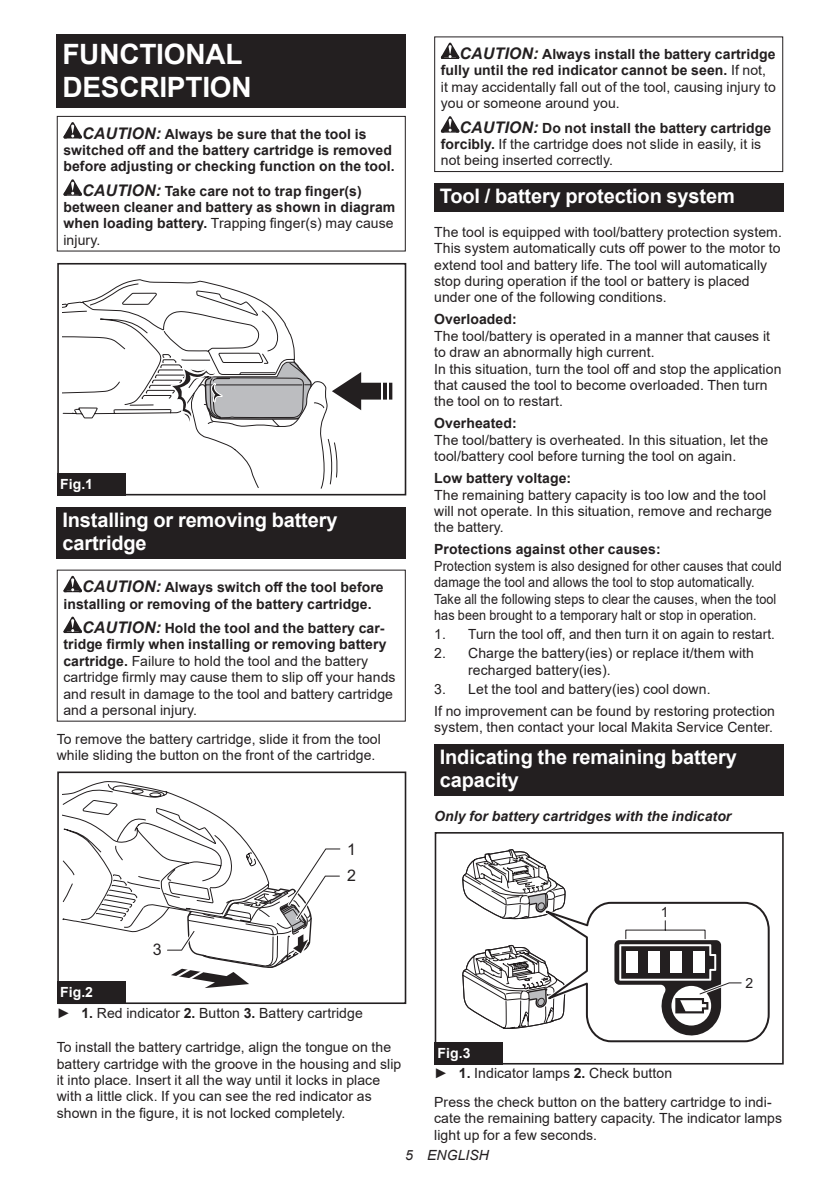
<style>
.page{position:relative;width:840px;height:1191px;background:#fff}
.page>*{position:absolute;margin:0;border:0;box-sizing:border-box;transform-origin:0 0}
.t1{font:700 28px/32.8px "Arial";letter-spacing:-.01em;color:#fff}
.t2{font:700 20px/23.4px "Arial";letter-spacing:-.01em;color:#fff}
.t3{font:16px/26.4px "Arial";color:#231f20}
.t4{font:14px/16.4px "Arial";letter-spacing:.005em;color:#231f20}
.t5{font:700 14px/16.4px "Arial";letter-spacing:.005em;color:#231f20}
.t6{font:14px/16.4px "Arial";letter-spacing:.005em;color:#231f20;scale:.9 1}
.t7{font:italic 700 14px "Arial";letter-spacing:.005em;color:#231f20}
.t8{font:italic 14px "Arial";letter-spacing:.005em;color:#231f20}
.t9{font:700 14px "Arial";color:#fff}
.s1{font-style:italic;font-size:16px}
.s2{font-weight:400}
.s3{font-weight:700;font-style:italic;font-size:16px}
.s4{font-weight:700}
.s5{font-weight:700;color:#fff}
</style>
<div class="page">
<div style="left:57px;top:34px;width:348px;height:74px;background:#231f20"></div>
<svg style="left:63px;top:122px;width:19px;height:16px"></svg>
<svg style="left:63px;top:179px;width:19px;height:17px"></svg>
<div style="left:57px;top:116px;width:348px;height:135px;border:1px solid #231f20"></div>
<svg style="left:63px;top:279px;width:330px;height:210px"></svg>
<div style="left:57px;top:467px;width:74px;height:28px;background:#fff"></div>
<div style="left:57px;top:263px;width:349px;height:232px;border:2px solid #231f20"></div>
<div style="left:57px;top:473px;width:68px;height:22px;background:#231f20"></div>
<div style="left:57px;top:507px;width:348px;height:52px;background:#231f20"></div>
<svg style="left:63px;top:576px;width:19px;height:16px"></svg>
<svg style="left:63px;top:616px;width:19px;height:17px"></svg>
<div style="left:57px;top:771px;width:349px;height:233px;border:2px solid #231f20"></div>
<svg style="left:63px;top:781px;width:280px;height:223px"></svg>
<div style="left:57px;top:981px;width:68px;height:23px;background:#231f20"></div>
<svg style="left:440px;top:43px;width:19px;height:16px"></svg>
<svg style="left:440px;top:116px;width:19px;height:17px"></svg>
<div style="left:434px;top:36px;width:348px;height:136px;border:1px solid #231f20"></div>
<div style="left:434px;top:183px;width:348px;height:29px;background:#231f20"></div>
<div style="left:434px;top:744px;width:348px;height:51px;background:#231f20"></div>
<svg style="left:461px;top:832px;width:309px;height:232px"></svg>
<div style="left:434px;top:1041px;width:68px;height:23px;background:#231f20"></div>
<h1 class="t1" style="left:62px;top:38px;width:191px">FUNCTIONAL<br>DESCRIPTION</h1>
<p class="t5" style="left:63px;top:125px;width:332px;text-indent:19px"><span class="s1">CAUTION:</span> Always be sure that the tool is switched off and the battery cartridge is removed before adjusting or checking function on the tool.</p>
<p class="t5" style="left:63px;top:183px;width:333px;text-indent:19px"><span class="s1">CAUTION:</span> Take care not to trap finger(s) between cleaner and battery as shown in diagram when loading battery. <span class="s2">Trapping finger(s) may cause injury.</span></p>
<p class="t9" style="left:60px;top:474px;width:34px">Fig.1</p>
<h2 class="t2" style="left:62px;top:508px;width:276px">Installing or removing battery cartridge</h2>
<p class="t5" style="left:63px;top:579px;width:321px;text-indent:19px"><span class="s1">CAUTION:</span> Always switch off the tool before installing or removing of the battery cartridge.</p>
<p class="t4" style="left:63px;top:620px;width:333px;text-indent:19px"><span class="s3">CAUTION:</span> <span class="s4">Hold the tool and the battery car&shy;tridge firmly when installing or removing battery cartridge.</span> Failure to hold the tool and the battery cartridge firmly may cause them to slip off your hands and result in damage to the tool and battery cartridge and a personal injury.</p>
<p class="t4" style="left:57px;top:730px;width:325px">To remove the battery cartridge, slide it from the tool while sliding the button on the front of the cartridge.</p>
<p class="t3" style="left:347px;top:836px;width:10px">1<br>2</p>
<p class="t3" style="left:153px;top:936px;width:10px">3</p>
<p class="t4" style="left:57px;top:982px;width:307px;line-height:20.2px"><span class="s5">Fig.2<br></span>► <span class="s4">1.</span> Red indicator <span class="s4">2.</span> Button <span class="s4">3.</span> Battery cartridge</p>
<p class="t4" style="left:57px;top:1039px;width:346px">To install the battery cartridge, align the tongue on the battery cartridge with the groove in the housing and slip it into place. Insert it all the way until it locks in place with a little click. If you can see the red indicator as shown in the figure, it is not locked completely.</p>
<p class="t4" style="left:440px;top:46px;width:336px;text-indent:19px"><span class="s3">CAUTION:</span> <span class="s4">Always install the battery cartridge fully until the red indicator cannot be seen.</span> If not, it may accidentally fall out of the tool, causing injury to you or someone around you.</p>
<p class="t4" style="left:440px;top:119px;width:331px;text-indent:19px"><span class="s3">CAUTION:</span> <span class="s4">Do not install the battery cartridge forcibly.</span> If the cartridge does not slide in easily, it is not being inserted correctly.</p>
<h2 class="t2" style="left:439px;top:185px;width:296px">Tool / battery protection system</h2>
<p class="t4" style="left:434px;top:224px;width:349px">The tool is equipped with tool/battery protection system.<br>This system automatically cuts off power to the motor to extend tool and battery life. The tool will automatically stop during operation if the tool or battery is placed under one of the following conditions.</p>
<p class="t5" style="left:434px;top:311px;width:84px">Overloaded:</p>
<p class="t4" style="left:434px;top:327px;width:348px">The tool/battery is operated in a manner that causes it to draw an abnormally high current.<br>In this situation, turn the tool off and stop the application that caused the tool to become overloaded. Then turn the tool on to restart.</p>
<p class="t5" style="left:434px;top:415px;width:84px">Overheated:</p>
<p class="t4" style="left:434px;top:431px;width:335px">The tool/battery is overheated. In this situation, let the tool/battery cool before turning the tool on again.</p>
<p class="t5" style="left:434px;top:470px;width:138px">Low battery voltage:</p>
<p class="t4" style="left:434px;top:486px;width:339px">The remaining battery capacity is too low and the tool will not operate. In this situation, remove and recharge the battery.</p>
<p class="t5" style="left:434px;top:541px;width:228px">Protections against other causes:</p>
<p class="t6" style="left:434px;top:557px;width:387px">Protection system is also designed for other causes that could damage the tool and allows the tool to stop automatically.<br>Take all the following steps to clear the causes, when the tool has been brought to a temporary halt or stop in operation.</p>
<p class="t4" style="left:434px;top:626px;width:342px">1. Turn the tool off, and then turn it on again to restart.</p>
<p class="t4" style="left:468px;top:645px;width:287px;text-indent:-34px">2. Charge the battery(ies) or replace it/them with recharged battery(ies).</p>
<p class="t4" style="left:434px;top:678px;width:342px;line-height:22px">3. Let the tool and battery(ies) cool down.<br>If no improvement can be found by restoring protection</p>
<p class="t4" style="left:434px;top:719px;width:340px">system, then contact your local Makita Service Center.</p>
<h2 class="t2" style="left:439px;top:745px;width:298px">Indicating the remaining battery capacity</h2>
<p class="t7" style="left:434px;top:806px;width:298px">Only for battery cartridges with the indicator</p>
<p class="t4" style="left:660px;top:904px;width:9px">1</p>
<p class="t4" style="left:745px;top:975px;width:9px">2</p>
<p class="t4" style="left:434px;top:1042px;width:239px;line-height:20.2px"><span class="s5">Fig.3<br></span>► <span class="s4">1.</span> Indicator lamps <span class="s4">2.</span> Check button</p>
<p class="t4" style="left:434px;top:1093px;width:349px">Press the check button on the battery cartridge to indi&shy;cate the remaining battery capacity. The indicator lamps light up for a few seconds.</p>
<p class="t8" style="left:405px;top:1146px;width:85px">5 ENGLISH</p>
</div>
